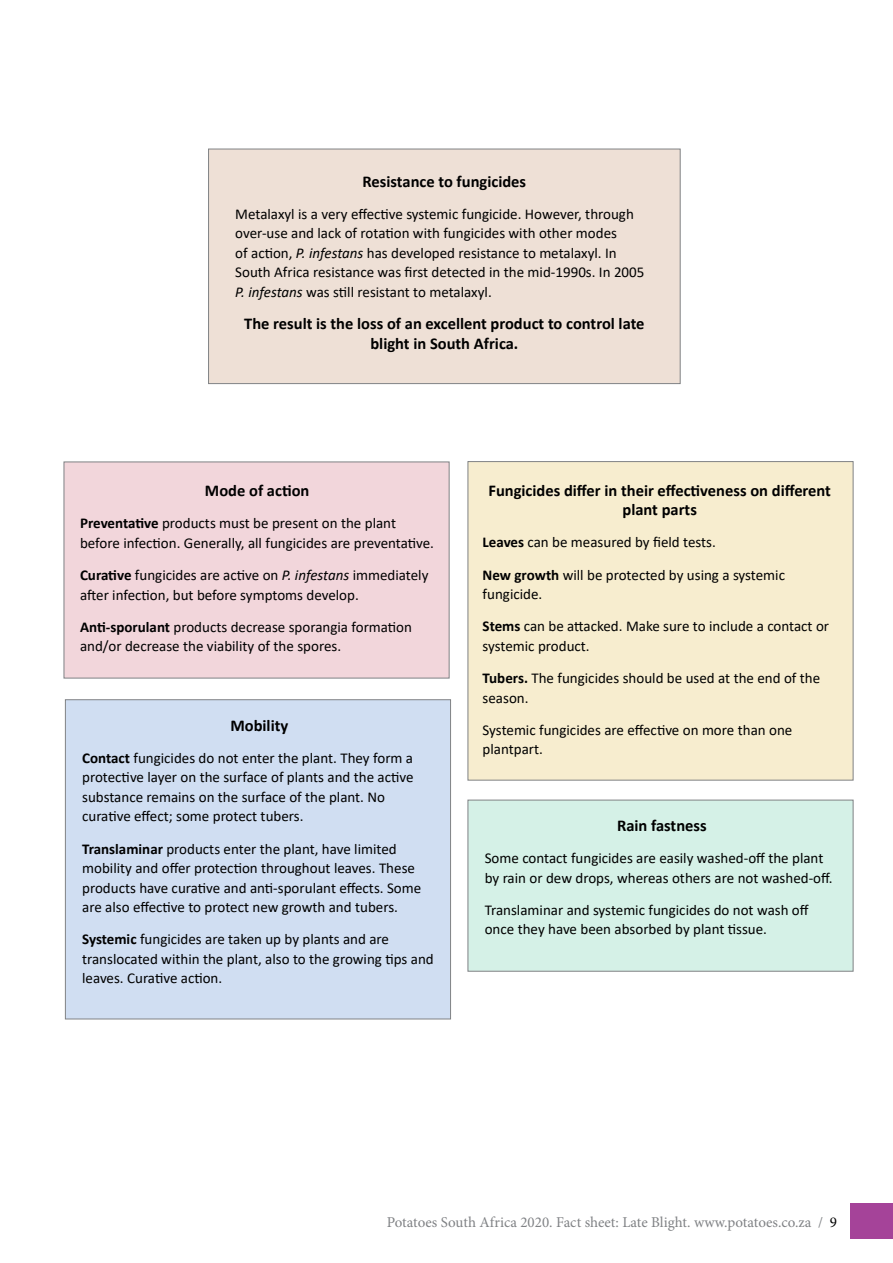
<style>
.page{position:relative;width:893px;height:1263px;background:#fff}
.page>*{position:absolute;margin:0;border:0;box-sizing:border-box;transform-origin:0 0}
.t1{font:700 16.5px/19.5px "Calibri";color:#000;text-align:center}
.t2{font:15px/19.5px "Calibri";color:#000}
.t3{font:15px "Minion Pro";color:#808285}
.s1{font-style:italic}
.s2{font-weight:700}
.s3{color:#000}
</style>
<div class="page">
<div style="left:850px;top:1203px;width:43px;height:36px;background:#a54399"></div>
<div style="left:64px;top:462px;width:385px;height:216px;background:#f2d6db"></div>
<div style="left:468px;top:461px;width:385px;height:319px;background:#f7edcf"></div>
<div style="left:65px;top:699px;width:386px;height:320px;background:#d0def2;border:1px solid #808285"></div>
<div style="left:468px;top:800px;width:385px;height:171px;background:#d5f1e7;border:1px solid #808285"></div>
<div style="left:208px;top:149px;width:472px;height:235px;background:#eee0d6;border:1px solid #808285"></div>
<p class="t1" style="left:363px;top:171px;width:165px">Resistance to fungicides</p>
<p class="t2" style="left:235px;top:204px;width:411px">Metalaxyl is a very effective systemic fungicide. However, through over-use and lack of rotation with fungicides with other modes<br>of action, <span class="s1">P. infestans</span> has developed resistance to metalaxyl. In South Africa resistance was first detected in the mid-1990s. In 2005<br><span class="s1">P. infestans</span> was still resistant to metalaxyl.</p>
<p class="t1" style="left:244px;top:314px;width:402px">The result is the loss of an excellent product to control late blight in South Africa.</p>
<p class="t1" style="left:205px;top:481px;width:106px">Mode of action</p>
<p class="t2" style="left:80px;top:513px;width:355px"><span class="s2">Preventative</span> products must be present on the plant before infection. Generally, all fungicides are preventative.</p>
<p class="t2" style="left:80px;top:565px;width:350px"><span class="s2">Curative</span> fungicides are active on <span class="s1">P. infestans</span> immediately after infection, but before symptoms develop.</p>
<p class="t2" style="left:80px;top:617px;width:333px"><span class="s2">Anti-sporulant</span> products decrease sporangia formation and/or decrease the viability of the spores.</p>
<p class="t1" style="left:230px;top:715px;width:59px">Mobility</p>
<p class="t2" style="left:82px;top:748px;width:333px"><span class="s2">Contact</span> fungicides do not enter the plant. They form a protective layer on the surface of plants and the active substance remains on the surface of the plant. No curative effect; some protect tubers.</p>
<p class="t2" style="left:82px;top:838px;width:341px"><span class="s2">Translaminar</span> products enter the plant, have limited mobility and offer protection throughout leaves. These products have curative and anti-sporulant effects. Some are also effective to protect new growth and tubers.</p>
<p class="t2" style="left:82px;top:929px;width:353px"><span class="s2">Systemic</span> fungicides are taken up by plants and are translocated within the plant, also to the growing tips and leaves. Curative action.</p>
<p class="t1" style="left:488px;top:480px;width:344px">Fungicides differ in their effectiveness on different plant parts</p>
<p class="t2" style="left:483px;top:526px;width:304px;line-height:32.2px"><span class="s2">Leaves</span> can be measured by field tests.<br><span class="s2">New growth</span> will be protected by using a systemic</p>
<p class="t2" style="left:483px;top:578px;width:348px;line-height:32.2px">fungicide.<br><span class="s2">Stems</span> can be attacked. Make sure to include a contact or</p>
<p class="t2" style="left:483px;top:629px;width:339px;line-height:32.2px">systemic product.<br><span class="s2">Tubers.</span> The fungicides should be used at the end of the</p>
<p class="t2" style="left:483px;top:681px;width:311px;line-height:32.2px">season.<br>Systemic fungicides are effective on more than one</p>
<p class="t2" style="left:483px;top:739px;width:62px">plantpart.</p>
<p class="t1" style="left:617px;top:815px;width:91px">Rain fastness</p>
<p class="t2" style="left:485px;top:848px;width:349px">Some contact fungicides are easily washed-off the plant by rain or dew drops, whereas others are not washed-off.</p>
<p class="t2" style="left:485px;top:900px;width:326px">Translaminar and systemic fungicides do not wash off once they have been absorbed by plant tissue.</p>
<p class="t3" style="left:387px;top:1212px;width:452px">Potatoes South Africa 2020. Fact sheet: Late Blight. www.potatoes.co.za / <span class="s3">9</span></p>
</div>
